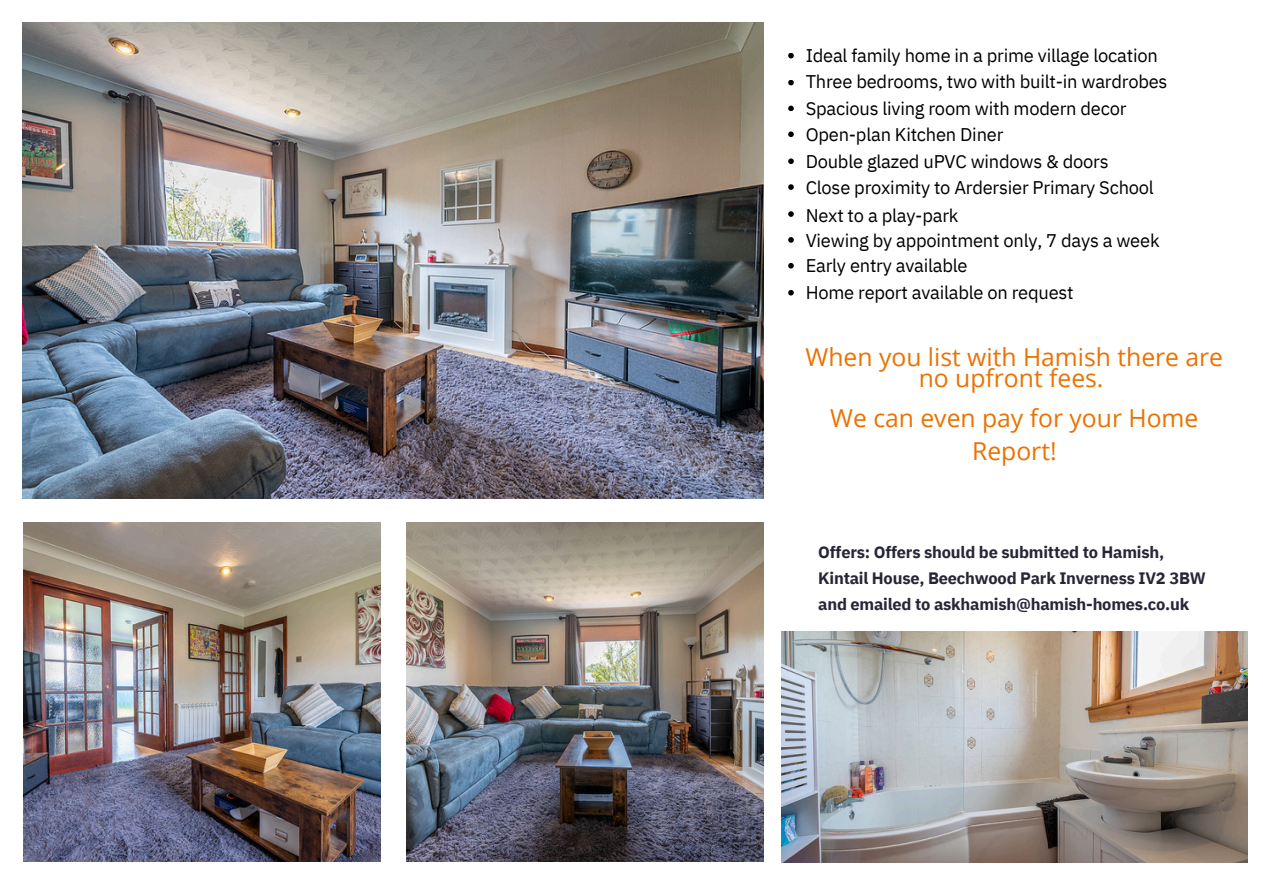
<style>
.page{position:relative;width:1263px;height:894px;background:#fff}
.page>*{position:absolute;margin:0;border:0;box-sizing:border-box;transform-origin:0 0}
.t1{font:24.75px/21.3px "Open Sans";color:#ea7200;text-align:center}
.t2{font:18.3px/26.5px "IBM Plex Sans";letter-spacing:-.01em;color:#000}
.t3{font:700 16.5px/25.8px "IBM Plex Sans";letter-spacing:-.015em;color:#262637}
</style>
<div class="page">
<svg style="left:788px;top:53px;width:6px;height:5px"></svg>
<svg style="left:788px;top:80px;width:6px;height:5px"></svg>
<svg style="left:788px;top:106px;width:6px;height:5px"></svg>
<svg style="left:788px;top:131px;width:6px;height:6px"></svg>
<svg style="left:788px;top:158px;width:6px;height:6px"></svg>
<svg style="left:788px;top:184px;width:6px;height:6px"></svg>
<svg style="left:788px;top:211px;width:6px;height:6px"></svg>
<svg style="left:788px;top:237px;width:6px;height:6px"></svg>
<svg style="left:788px;top:263px;width:6px;height:5px"></svg>
<svg style="left:788px;top:290px;width:6px;height:5px"></svg>
<img style="left:22px;top:22px;width:742px;height:476px">
<img style="left:406px;top:522px;width:357px;height:339px">
<img style="left:24px;top:522px;width:356px;height:339px">
<img style="left:781px;top:631px;width:466px;height:231px">
<p class="t2" style="left:806px;top:42px;width:363px">Ideal family home in a prime village location Three bedrooms, two with built-in wardrobes Spacious living room with modern decor Open-plan Kitchen Diner<br>Double glazed uPVC windows &amp; doors<br>Close proximity to Ardersier Primary School Next to a play-park</p>
<p class="t2" style="left:806px;top:227px;width:355px;line-height:25.8px">Viewing by appointment only, 7 days a week<br>Early entry available<br>Home report available on request</p>
<p class="t1" style="left:806px;top:345px;width:419px">When you list with Hamish there are no upfront fees.</p>
<p class="t1" style="left:830px;top:400px;width:370px;line-height:33.8px">We can even pay for your Home<br>Report!</p>
<p class="t3" style="left:818px;top:539px;width:389px">Offers: Offers should be submitted to Hamish,<br>Kintail House, Beechwood Park Inverness IV2 3BW and emailed to askhamish@hamish-homes.co.uk</p>
</div>
